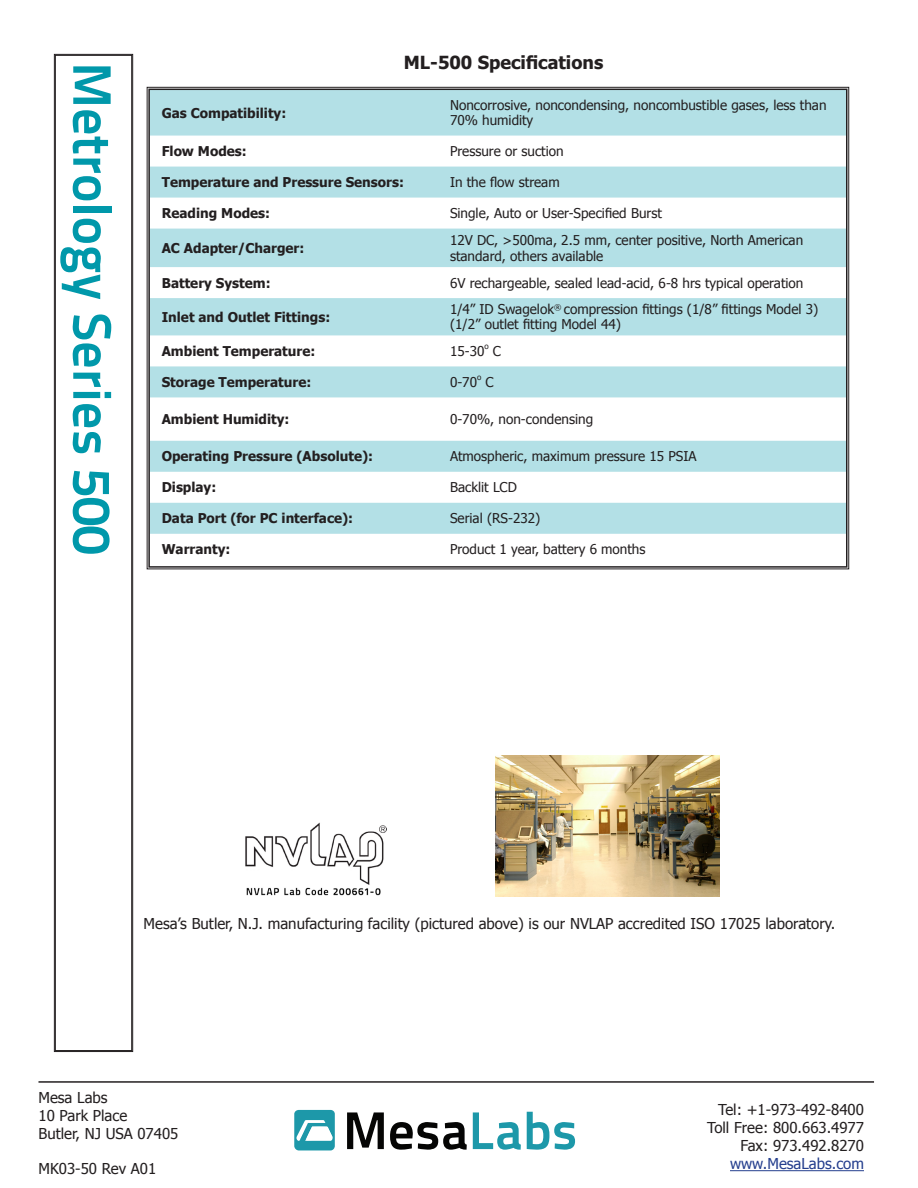
<style>
.page{position:relative;width:918px;height:1188px;background:#fff}
.page>*{position:absolute;margin:0;border:0;box-sizing:border-box;transform-origin:0 0}
.t1{font:700 54px "Titillium Text 22 L";color:#0098aa}
.t2{font:700 18px "Tahoma";color:#231f20}
.t3{font:15px "Tahoma";color:#231f20}
.t4{font:15px "Tahoma";color:#253f8e}
.t5{font:13.5px/15px "Tahoma";color:#231f20}
.t6{font:700 13.5px "Tahoma";color:#231f20}
.t7{font:7.8px "Tahoma";color:#231f20}
</style>
<div class="page">
<svg style="left:54px;top:54px;width:79px;height:998px"></svg>
<div style="left:55px;top:55px;width:77px;height:996px;border:1px solid #231f20"></div>
<hr style="left:38px;top:1081px;width:836px;height:2px;background:#231f20">
<div style="left:294px;top:1110px;width:41px;height:40px;background:#1d98a9;border-radius:4px"></div>
<svg style="left:296px;top:1120px;width:37px;height:21px"></svg>
<svg style="left:347px;top:1112px;width:37px;height:37px"></svg>
<svg style="left:390px;top:1122px;width:77px;height:28px"></svg>
<svg style="left:473px;top:1112px;width:48px;height:38px"></svg>
<svg style="left:527px;top:1112px;width:48px;height:38px"></svg>
<hr style="left:730px;top:1170px;width:134px;height:1px;background:#253f8e">
<img style="left:495px;top:755px;width:225px;height:141px">
<svg style="left:147px;top:87px;width:702px;height:482px"></svg>
<div style="left:148px;top:89px;width:699px;height:479px;border:2px solid #231f20"></div>
<img style="left:245px;top:822px;width:142px;height:74px">
<p class="t1" style="left:134px;top:62px;width:494px;rotate:90deg">Metrology Series 500</p>
<p class="t2" style="left:404px;top:50px;width:201px">ML-500 Specifications</p>
<p class="t6" style="left:162px;top:104px;width:126px">Gas Compatibility:</p>
<p class="t5" style="left:450px;top:97px;width:378px">Noncorrosive, noncondensing, noncombustible gases, less than<br>70% humidity</p>
<p class="t6" style="left:162px;top:142px;width:86px">Flow Modes:</p>
<p class="t5" style="left:450px;top:143px;width:115px">Pressure or suction</p>
<p class="t6" style="left:162px;top:173px;width:244px">Temperature and Pressure Sensors:</p>
<p class="t5" style="left:450px;top:174px;width:111px">In the flow stream</p>
<p class="t6" style="left:162px;top:204px;width:110px">Reading Modes:</p>
<p class="t5" style="left:450px;top:205px;width:213px">Single, Auto or User-Specified Burst</p>
<p class="t6" style="left:162px;top:239px;width:144px">AC Adapter/Charger:</p>
<p class="t5" style="left:450px;top:231px;width:355px;line-height:16.2px">12V DC, &gt;500ma, 2.5 mm, center positive, North American standard, others available</p>
<p class="t6" style="left:162px;top:273px;width:110px">Battery System:</p>
<p class="t5" style="left:450px;top:275px;width:355px">6V rechargeable, sealed lead-acid, 6-8 hrs typical operation</p>
<p class="t6" style="left:162px;top:308px;width:170px">Inlet and Outlet Fittings:</p>
<p class="t5" style="left:450px;top:301px;width:370px">1/4” ID Swagelok<sup>®</sup> compression fittings (1/8” fittings Model 3) (1/2” outlet fitting Model 44)</p>
<p class="t6" style="left:162px;top:342px;width:155px">Ambient Temperature:</p>
<p class="t5" style="left:450px;top:343px;width:36px">15-30</p>
<p class="t7" style="left:484px;top:341px;width:6px">o</p>
<p class="t5" style="left:493px;top:343px;width:10px">C</p>
<p class="t6" style="left:162px;top:373px;width:151px">Storage Temperature:</p>
<p class="t5" style="left:450px;top:374px;width:29px">0-70</p>
<p class="t7" style="left:477px;top:372px;width:6px">o</p>
<p class="t5" style="left:486px;top:374px;width:10px">C</p>
<p class="t6" style="left:162px;top:410px;width:129px">Ambient Humidity:</p>
<p class="t5" style="left:450px;top:411px;width:145px">0-70%, non-condensing</p>
<p class="t6" style="left:162px;top:447px;width:213px">Operating Pressure (Absolute):</p>
<p class="t5" style="left:450px;top:448px;width:248px">Atmospheric, maximum pressure 15 PSIA</p>
<p class="t6" style="left:162px;top:478px;width:56px">Display:</p>
<p class="t5" style="left:450px;top:479px;width:68px">Backlit LCD</p>
<p class="t6" style="left:162px;top:509px;width:193px">Data Port (for PC interface):</p>
<p class="t5" style="left:450px;top:510px;width:92px">Serial (RS-232)</p>
<p class="t6" style="left:162px;top:540px;width:70px">Warranty:</p>
<p class="t5" style="left:450px;top:541px;width:197px">Product 1 year, battery 6 months</p>
<p class="t3" style="left:144px;top:914px;width:693px">Mesa’s Butler, N.J. manufacturing facility (pictured above) is our NVLAP accredited ISO 17025 laboratory.</p>
<p class="t3" style="left:38px;top:1087px;width:71px">Mesa Labs</p>
<p class="t3" style="left:38px;top:1105px;width:90px">10 Park Place</p>
<p class="t3" style="left:38px;top:1123px;width:141px">Butler, NJ USA 07405</p>
<p class="t3" style="left:38px;top:1158px;width:119px">MK03-50 Rev A01</p>
<p class="t3" style="left:718px;top:1100px;width:147px">Tel: +1-973-492-8400</p>
<p class="t3" style="left:707px;top:1118px;width:158px">Toll Free: 800.663.4977</p>
<p class="t3" style="left:741px;top:1136px;width:125px">Fax: 973.492.8270</p>
<p class="t4" style="left:730px;top:1154px;width:136px">www.MesaLabs.com</p>
</div>
